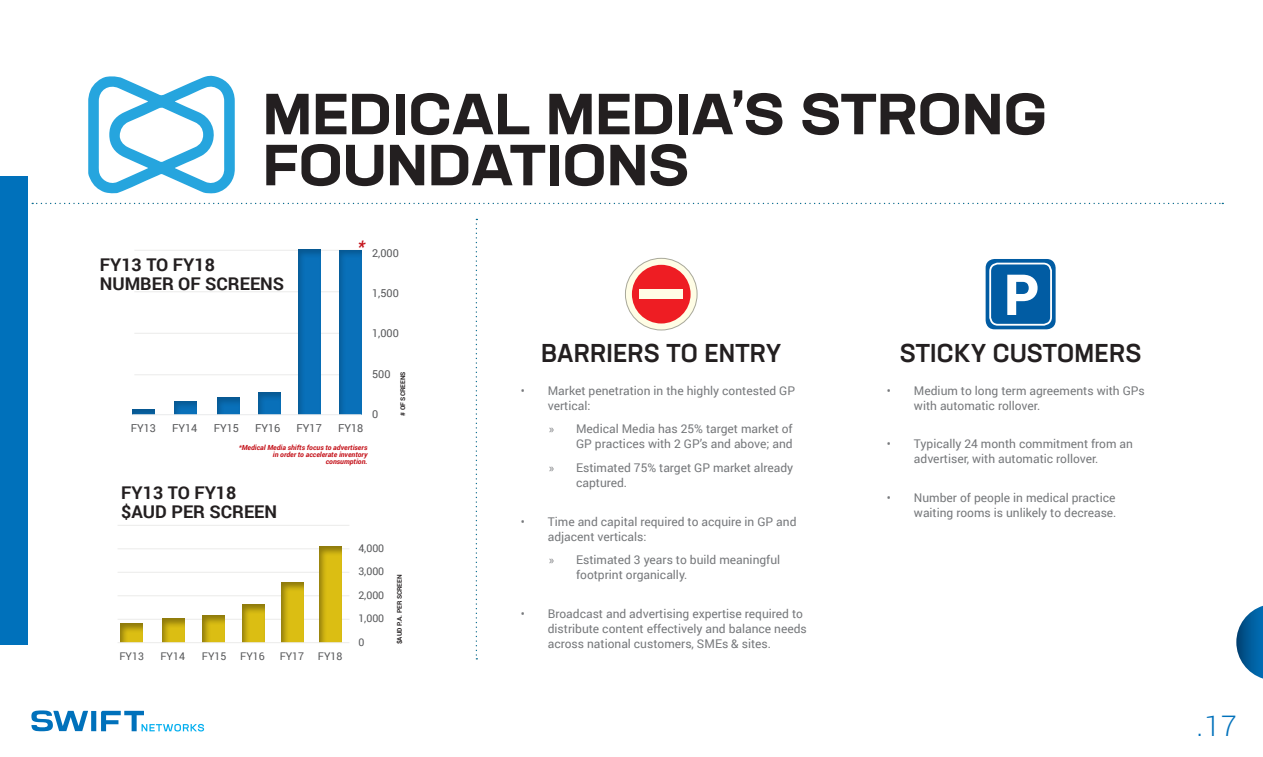
<style>
.page{position:relative;width:1263px;height:757px;background:#fff}
.page>*{position:absolute;margin:0;border:0;box-sizing:border-box;transform-origin:0 0}
.Paragraph_Style_3{font:700 expanded 57px/51px "Neusa Next Std";letter-spacing:.01em;color:#231f20}
.t1{font:300 28.35px "Roboto";color:#0071bb}
.Paragraph_Style_3-2{font:500 25.5px "Neusa Next Std";letter-spacing:.01em;color:#231f20}
.Paragraph_Style_3-3{font:700 17.55px/19.2px "Roboto";color:#231f20}
.Paragraph_Style_2{font:italic 700 17.4px "Roboto";color:#c4121a}
.t2{font:12px/15px "Roboto";color:#76787b}
.t3{font:10.95px "Roboto";color:#57585a}
.t4{font:10.65px "Roboto";color:#57585a}
.t5{font:10.5px "Roboto";color:#57585a}
.Paragraph_Style_2-2{font:italic 700 7.05px/7.1px "Roboto";color:#c4121a;text-align:right}
.Paragraph_Style_3-4{font:700 6.45px "Roboto";color:#231f20}
.s1{font-family:"Myriad Pro"}
</style>
<div class="page">
<svg style="left:31px;top:710px;width:173px;height:21px"></svg>
<hr style="left:118px;top:525px;width:231px;height:1px;background:#ebebea">
<hr style="left:118px;top:548px;width:231px;height:1px;background:#ebebea">
<hr style="left:118px;top:572px;width:231px;height:1px;background:#ebebea">
<hr style="left:118px;top:595px;width:231px;height:1px;background:#ebebea">
<hr style="left:118px;top:619px;width:231px;height:1px;background:#ebebea">
<div style="left:118px;top:622px;width:27px;height:22px;background:#231f20;opacity:.41"></div>
<div style="left:160px;top:617px;width:25px;height:27px;background:#231f20;opacity:.41"></div>
<div style="left:200px;top:614px;width:26px;height:30px;background:#231f20;opacity:.41"></div>
<div style="left:239px;top:604px;width:26px;height:40px;background:#231f20;opacity:.41"></div>
<div style="left:278px;top:581px;width:27px;height:63px;background:#231f20;opacity:.41"></div>
<div style="left:317px;top:545px;width:26px;height:99px;background:#231f20;opacity:.41"></div>
<hr style="left:118px;top:642px;width:231px;height:1px;background:#ebebea">
<hr style="left:475px;top:216px;width:4px;height:444px;background:#231f20;opacity:.41">
<hr style="left:134px;top:250px;width:228px;height:1px;background:#ebebea">
<hr style="left:134px;top:291px;width:228px;height:1px;background:#ebebea">
<hr style="left:134px;top:333px;width:228px;height:1px;background:#ebebea">
<hr style="left:134px;top:374px;width:228px;height:1px;background:#ebebea">
<div style="left:130px;top:409px;width:26px;height:8px;background:#231f20;opacity:.25"></div>
<div style="left:172px;top:400px;width:26px;height:17px;background:#231f20;opacity:.25"></div>
<div style="left:214px;top:397px;width:27px;height:20px;background:#231f20;opacity:.25"></div>
<div style="left:256px;top:392px;width:26px;height:25px;background:#231f20;opacity:.25"></div>
<div style="left:295px;top:248px;width:27px;height:169px;background:#231f20;opacity:.25"></div>
<div style="left:337px;top:250px;width:26px;height:168px;background:#231f20;opacity:.25"></div>
<hr style="left:132px;top:414px;width:230px;height:1px;background:#e9eaeb">
<div style="left:31px;top:201px;width:1192px;height:5px;background:#231f20;opacity:.41"></div>
<svg style="left:625px;top:258px;width:72px;height:72px"></svg>
<div style="left:625px;top:258px;width:72px;height:72px;border:1px solid #a8a89a;border-radius:50%"></div>
<div style="left:632px;top:265px;width:59px;height:58px;background:#ee1d23;border-radius:50%"></div>
<div style="left:640px;top:289px;width:43px;height:10px;background:#fffde5"></div>
<div style="left:986px;top:259px;width:69px;height:70px;background:#015ca3;border-radius:9px"></div>
<div style="left:989px;top:263px;width:63px;height:63px;border:2px solid #fff;border-radius:8px"></div>
<svg style="left:1007px;top:275px;width:30px;height:40px"></svg>
<svg style="left:88px;top:75px;width:147px;height:119px"></svg>
<svg style="left:1236px;top:606px;width:27px;height:72px"></svg>
<div style="left:0;top:177px;width:28px;height:468px;background:#0071bb"></div>
<p class="Paragraph_Style_3" style="left:263px;top:87px;width:785px">MEDICAL MEDIA’S STRONG<br>FOUNDATIONS</p>
<p class="Paragraph_Style_3-3" style="left:100px;top:255px;width:186px">FY13 TO FY18<br>NUMBER OF SCREENS</p>
<p class="Paragraph_Style_2" style="left:357px;top:234px;width:9px">*</p>
<p class="t3" style="left:372px;top:245px;width:28px">2,000</p>
<p class="t3" style="left:372px;top:285px;width:28px">1,500</p>
<p class="t3" style="left:372px;top:326px;width:28px">1,000</p>
<p class="t3" style="left:372px;top:366px;width:20px">500</p>
<p class="t3" style="left:372px;top:406px;width:8px">0</p>
<p class="Paragraph_Style_3-4" style="left:398px;top:416px;width:46px;rotate:-90deg"># OF SCREENS</p>
<p class="t3" style="left:131px;top:420px;width:27px">FY13</p>
<p class="t3" style="left:172px;top:420px;width:27px">FY14</p>
<p class="t3" style="left:214px;top:420px;width:27px">FY15</p>
<p class="t3" style="left:255px;top:420px;width:27px">FY16</p>
<p class="t3" style="left:297px;top:420px;width:27px">FY17</p>
<p class="t3" style="left:338px;top:420px;width:27px">FY18</p>
<p class="Paragraph_Style_2-2" style="left:239px;top:444px;width:130px">*Medical Media shifts focus to advertisers in order to accelerate inventory consumption.</p>
<p class="Paragraph_Style_3-3" style="left:121px;top:482px;width:157px">FY13 TO FY18 $AUD PER SCREEN</p>
<p class="t4" style="left:119px;top:648px;width:26px">FY13</p>
<p class="t4" style="left:160px;top:648px;width:26px">FY14</p>
<p class="t4" style="left:202px;top:648px;width:26px">FY15</p>
<p class="t4" style="left:240px;top:648px;width:26px">FY16</p>
<p class="t4" style="left:280px;top:648px;width:26px">FY17</p>
<p class="t4" style="left:318px;top:648px;width:26px">FY18</p>
<p class="t5" style="left:358px;top:541px;width:27px">4,000</p>
<p class="t5" style="left:358px;top:564px;width:27px">3,000</p>
<p class="t5" style="left:358px;top:588px;width:27px">2,000</p>
<p class="t5" style="left:358px;top:611px;width:27px">1,000</p>
<p class="t5" style="left:358px;top:635px;width:7px">0</p>
<p class="Paragraph_Style_3-4" style="left:395px;top:644px;width:71px;rotate:-90deg">$AUD P.A. PER SCREEN</p>
<p class="Paragraph_Style_3-2" style="left:541px;top:337px;width:242px">BARRIERS TO ENTRY</p>
<p class="Paragraph_Style_3-2" style="left:900px;top:337px;width:243px">STICKY CUSTOMERS</p>
<p class="t2" style="left:548px;top:383px;width:249px;text-indent:-27px">• Market penetration in the highly contested GP vertical:</p>
<p class="t2" style="left:549px;top:421px;width:245px;text-align:right"><span class="s1">»</span> Medical Media has 25% target market of<br>GP practices with 2 GP’s and above; and</p>
<p class="t2" style="left:576px;top:460px;width:219px;text-indent:-27px"><span class="s1">»</span> Estimated 75% target GP market already captured.</p>
<p class="t2" style="left:548px;top:513px;width:250px;text-indent:-27px">• Time and capital required to acquire in GP and adjacent verticals:</p>
<p class="t2" style="left:576px;top:552px;width:206px;text-indent:-27px"><span class="s1">»</span> Estimated 3 years to build meaningful footprint organically.</p>
<p class="t2" style="left:548px;top:605px;width:261px;text-indent:-27px">• Broadcast and advertising expertise required to distribute content effectively and balance needs across national customers, SMEs &amp; sites.</p>
<p class="t2" style="left:914px;top:383px;width:232px;text-indent:-27px">• Medium to long term agreements with GPs with automatic rollover.</p>
<p class="t2" style="left:914px;top:436px;width:221px;text-indent:-27px">• Typically 24 month commitment from an advertiser, with automatic rollover.</p>
<p class="t2" style="left:887px;top:490px;width:231px;text-align:right">• Number of people in medical practice waiting rooms is unlikely to decrease.</p>
<h2 class="t1" style="left:1196px;top:706px;width:42px">.17</h2>
</div>
